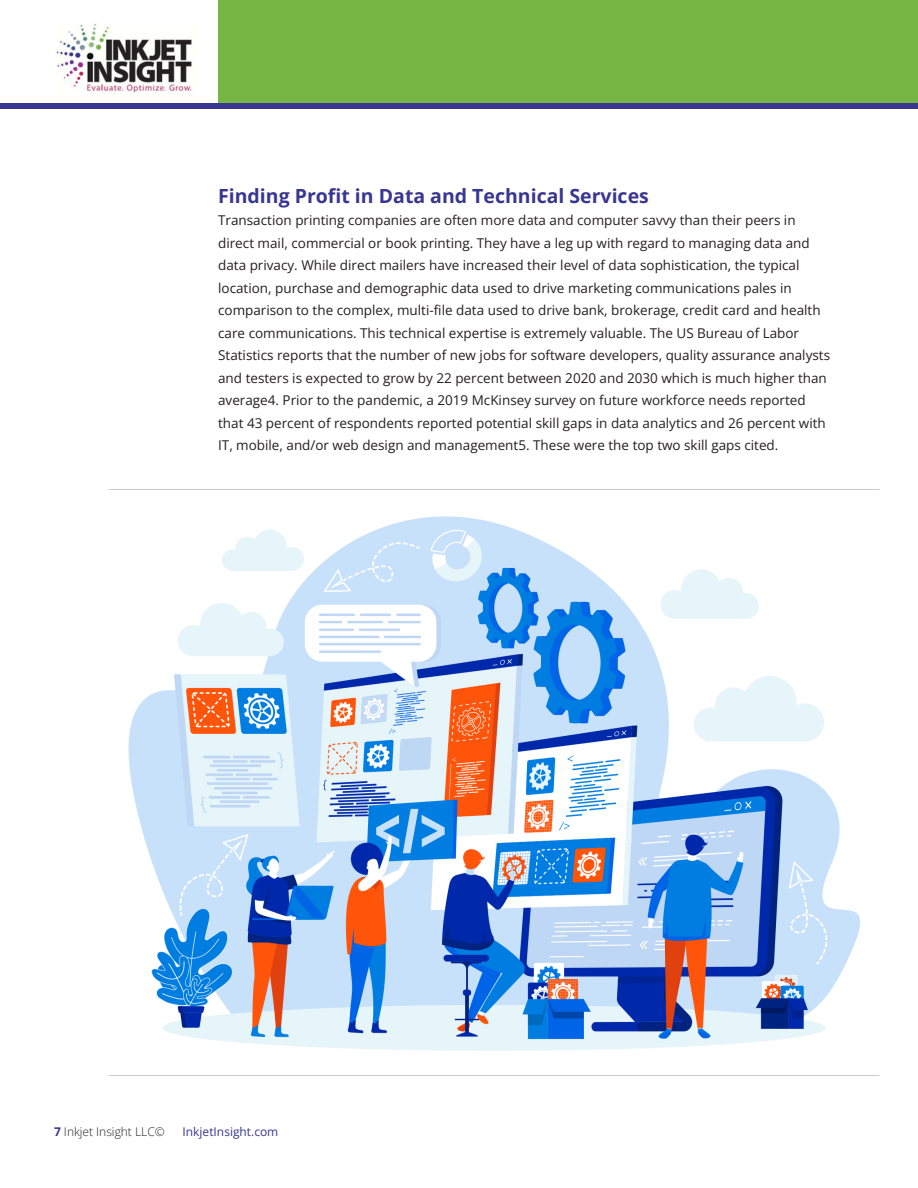
<style>
.page{position:relative;width:918px;height:1188px;background:#fff}
.page>*{position:absolute;margin:0;border:0;box-sizing:border-box;transform-origin:0 0}
.t1{font:700 19.5px "Open Sans";color:#393691}
.t2{font:13.5px/22.5px "Open Sans";color:#231f20}
.t3{font:300 12px "Open Sans";color:#231f20}
.t4{font:12px "Open Sans";color:#393691}
.s1{font-weight:700;color:#393691}
</style>
<div class="page">
<img style="left:55px;top:23px;width:137px;height:70px">
<div style="left:218px;top:0;width:700px;height:103px;background:#77b544"></div>
<div style="left:0;top:103px;width:918px;height:5px;background:#393691"></div>
<img style="left:108px;top:489px;width:772px;height:587px">
<p class="t1" style="left:218px;top:182px;width:432px">Finding Profit in Data and Technical Services</p>
<p class="t2" style="left:218px;top:209px;width:613px">Transaction printing companies are often more data and computer savvy than their peers in direct mail, commercial or book printing. They have a leg up with regard to managing data and data privacy. While direct mailers have increased their level of data sophistication, the typical location, purchase and demographic data used to drive marketing communications pales in comparison to the complex, multi-file data used to drive bank, brokerage, credit card and health care communications. This technical expertise is extremely valuable. The US Bureau of Labor Statistics reports that the number of new jobs for software developers, quality assurance analysts and testers is expected to grow by 22 percent between 2020 and 2030 which is much higher than average4. Prior to the pandemic, a 2019 McKinsey survey on future workforce needs reported that 43 percent of respondents reported potential skill gaps in data analytics and 26 percent with IT, mobile, and/or web design and management5. These were the top two skill gaps cited.</p>
<p class="t3" style="left:54px;top:1123px;width:112px"><span class="s1">7</span> Inkjet Insight LLC©</p>
<p class="t4" style="left:183px;top:1123px;width:97px">InkjetInsight.com</p>
</div>
